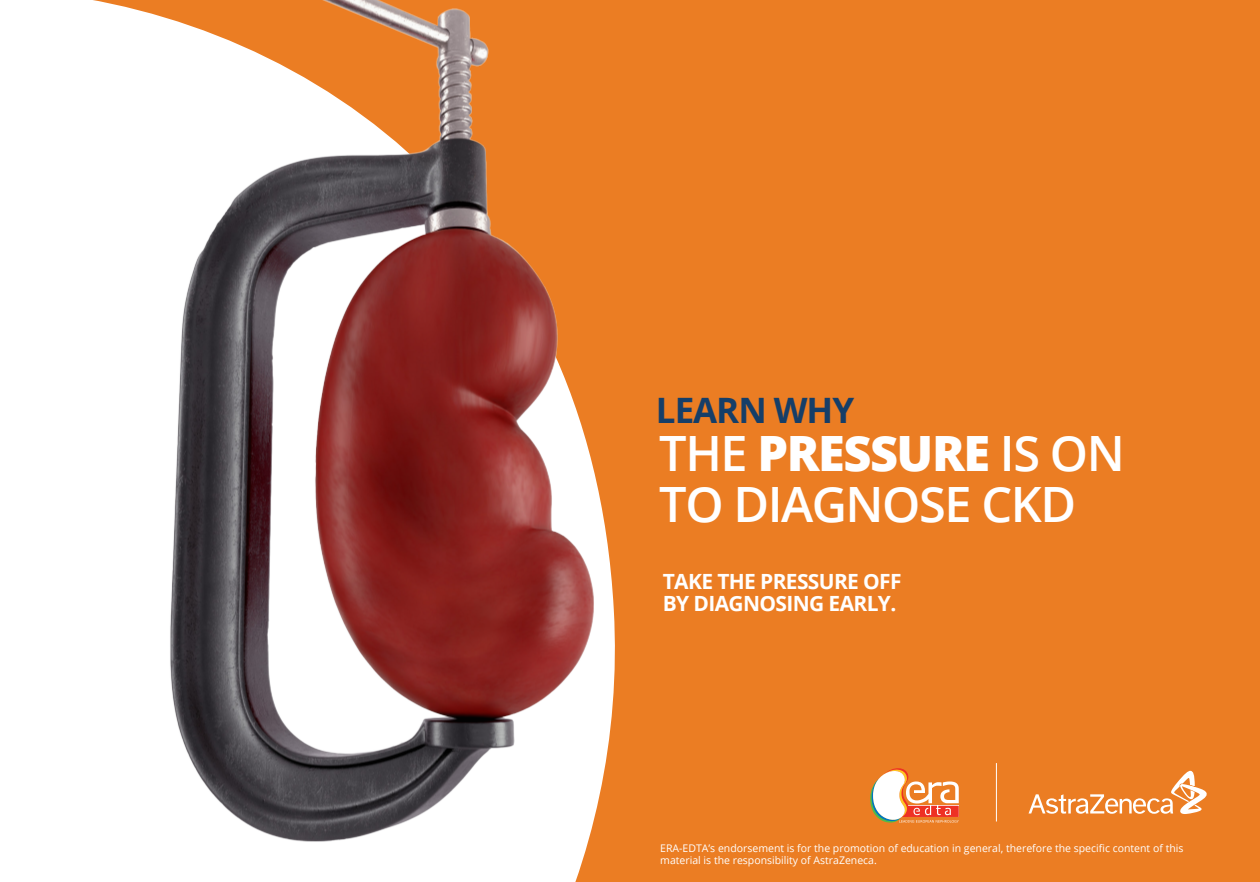
<style>
.page{position:relative;width:1260px;height:882px;background:#eb7d23}
.page>*{position:absolute;margin:0;border:0;box-sizing:border-box;transform-origin:0 0}
.t1{font:600 48.65px/50.8px "Open Sans";letter-spacing:-.03em;color:#fff}
.t2{font:700 35px "Open Sans";letter-spacing:-.03em;color:#153e68}
.t3{font:700 21px/21.9px "Open Sans";letter-spacing:-.03em;color:#fff}
.t4{font:10.5px/12.2px "Open Sans";color:#fff}
.s1{font-weight:800}
</style>
<div class="page">
<svg style="left:0;top:0;width:615px;height:882px;fill:#fff"></svg>
<img style="left:4px;top:0;width:606px;height:864px">
<svg style="left:870px;top:768px;width:89px;height:55px"></svg>
<svg style="left:1029px;top:771px;width:178px;height:43px"></svg>
<hr style="left:996px;top:763px;width:1px;height:59px;background:#fff">
<h2 class="t2" style="left:656px;top:385px;width:200px">LEARN WHY</h2>
<h1 class="t1" style="left:659px;top:427px;width:467px">THE <span class="s1">PRESSURE</span> IS ON<br>TO DIAGNOSE CKD</h1>
<h3 class="t3" style="left:663px;top:570px;width:240px">TAKE THE PRESSURE OFF<br>BY DIAGNOSING EARLY.</h3>
<p class="t4" style="left:660px;top:842px;width:525px">ERA-EDTA’s endorsement is for the promotion of education in general, therefore the specific content of this material is the responsibility of AstraZeneca.</p>
</div>
